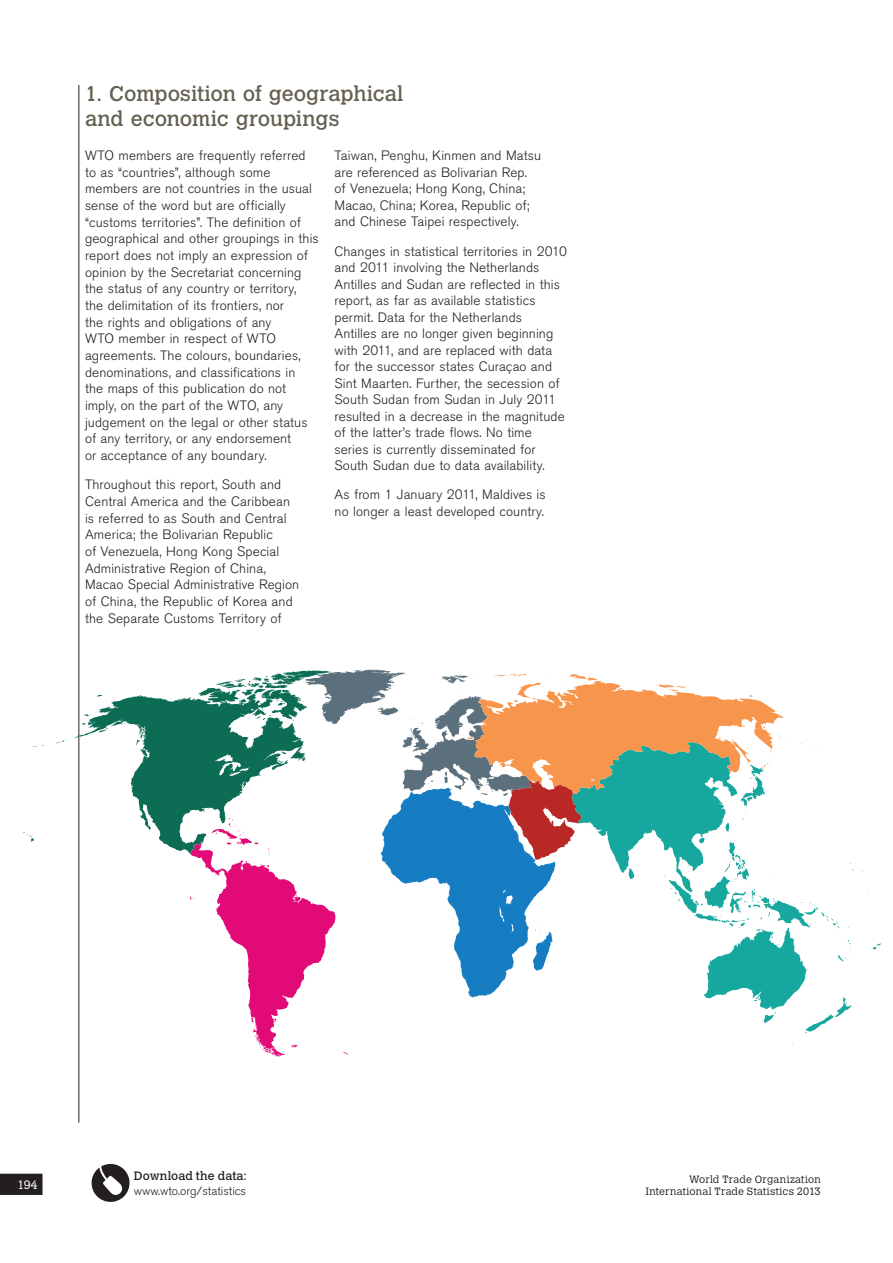
<style>
.page{position:relative;width:893px;height:1263px;background:#fff}
.page>*{position:absolute;margin:0;border:0;box-sizing:border-box;transform-origin:0 0}
.t1{font:21px/25.2px "Calvert MT Std";color:#656150}
.t2{font:300 13.5px/16.6px "Akzidenz Grotesk BE";letter-spacing:.01em;color:#231f20}
.t3{font:300 12px "Akzidenz Grotesk BE";color:#231f20}
.t4{font:12px "Calvert MT Std";letter-spacing:.005em;color:#231f20}
.t5{font:300 12px "Calvert MT Std";color:#fff}
.t6{font:300 10.5px/12px "Calvert MT Std";letter-spacing:.02em;color:#231f20;text-align:right}
</style>
<div class="page">
<hr style="left:79px;top:85px;width:1px;height:1038px;background:#231f20">
<svg style="left:23px;top:671px;width:167px;height:183px"></svg>
<svg style="left:190px;top:670px;width:630px;height:387px"></svg>
<svg style="left:0;top:1174px;width:43px;height:21px"></svg>
<svg style="left:91px;top:1164px;width:39px;height:38px"></svg>
<h1 class="t1" style="left:85px;top:82px;width:320px">1. Composition of geographical and economic groupings</h1>
<p class="t2" style="left:334px;top:149px;width:208px">Taiwan, Penghu, Kinmen and Matsu are referenced as Bolivarian Rep. of Venezuela; Hong Kong, China; Macao, China; Korea, Republic of; and Chinese Taipei respectively.</p>
<p class="t2" style="left:334px;top:244px;width:234px">Changes in statistical territories in 2010 and 2011 involving the Netherlands Antilles and Sudan are reflected in this report, as far as available statistics permit. Data for the Netherlands Antilles are no longer given beginning with 2011, and are replaced with data for the successor states Curaçao and Sint Maarten. Further, the secession of South Sudan from Sudan in July 2011 resulted in a decrease in the magnitude of the latter’s trade flows. No time series is currently disseminated for South Sudan due to data availability.</p>
<p class="t2" style="left:334px;top:488px;width:213px">As from 1 January 2011, Maldives is no longer a least developed country.</p>
<p class="t2" style="left:85px;top:149px;width:235px">WTO members are frequently referred to as “countries”, although some members are not countries in the usual sense of the word but are officially “customs territories”. The definition of geographical and other groupings in this report does not imply an expression of opinion by the Secretariat concerning the status of any country or territory,<br>the delimitation of its frontiers, nor<br>the rights and obligations of any<br>WTO member in respect of WTO agreements. The colours, boundaries, denominations, and classifications in<br>the maps of this publication do not imply, on the part of the WTO, any judgement on the legal or other status of any territory, or any endorsement<br>or acceptance of any boundary.</p>
<p class="t2" style="left:85px;top:478px;width:216px">Throughout this report, South and Central America and the Caribbean is referred to as South and Central America; the Bolivarian Republic<br>of Venezuela, Hong Kong Special Administrative Region of China, Macao Special Administrative Region of China, the Republic of Korea and the Separate Customs Territory of</p>
<p class="t4" style="left:134px;top:1171px;width:114px">Download the data:</p>
<p class="t3" style="left:134px;top:1186px;width:114px">www.wto.org/statistics</p>
<p class="t5" style="left:17px;top:1180px;width:22px">194</p>
<p class="t6" style="left:646px;top:1174px;width:176px">World Trade Organization<br>International Trade Statistics 2013</p>
</div>
